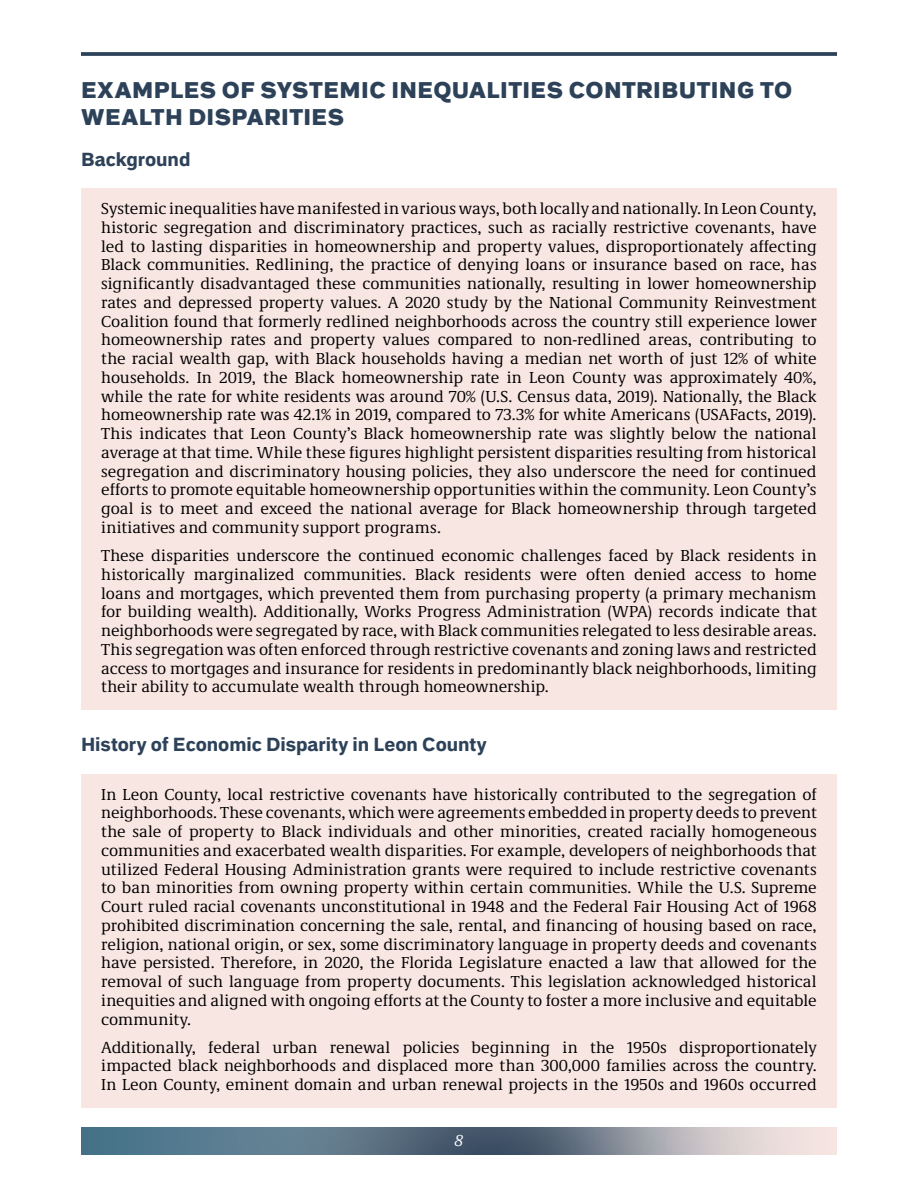
<style>
.page{position:relative;width:918px;height:1188px;background:#fff}
.page>*{position:absolute;margin:0;border:0;box-sizing:border-box;transform-origin:0 0}
.Heading_1{font:900 22.5px/26.2px "Embarcadero MVB Pro";letter-spacing:.015em;color:#2d4259}
.Heading_2{font:700 expanded 18.75px "Embarcadero MVB Pro";color:#2d4259}
.Body_Text_Highlight{font:16.5px/18.8px "Demos Next Pro";color:#000;text-align:justify}
.t1{font:italic 16.5px "Demos Next Pro";color:#fff}
</style>
<div class="page">
<div style="left:81px;top:188px;width:756px;height:363px;background:#f8e6e2"></div>
<div style="left:81px;top:535px;width:756px;height:175px;background:#f8e6e2"></div>
<div style="left:81px;top:774px;width:756px;height:268px;background:#f8e6e2"></div>
<div style="left:81px;top:1027px;width:756px;height:81px;background:#f8e6e2"></div>
<svg style="left:81px;top:52px;width:756px;height:4px;background:#394d63"></svg>
<img style="left:81px;top:1127px;width:756px;height:27px">
<p class="Heading_1" style="left:81px;top:77px;width:713px">EXAMPLES OF SYSTEMIC INEQUALITIES CONTRIBUTING TO<br>WEALTH DISPARITIES</p>
<p class="Heading_2" style="left:81px;top:146px;width:111px">Background</p>
<p class="Body_Text_Highlight" style="left:101px;top:199px;width:717px">Systemic inequalities have manifested in various ways, both locally and nationally. In Leon County, historic segregation and discriminatory practices, such as racially restrictive covenants, have led to lasting disparities in homeownership and property values, disproportionately affecting Black communities. Redlining, the practice of denying loans or insurance based on race, has significantly disadvantaged these communities nationally, resulting in lower homeownership rates and depressed property values. A 2020 study by the National Community Reinvestment Coalition found that formerly redlined neighborhoods across the country still experience lower homeownership rates and property values compared to non-redlined areas, contributing to the racial wealth gap, with Black households having a median net worth of just 12% of white households. In 2019, the Black homeownership rate in Leon County was approximately 40%, while the rate for white residents was around 70% (U.S. Census data, 2019). Nationally, the Black homeownership rate was 42.1% in 2019, compared to 73.3% for white Americans (USAFacts, 2019).<br>This indicates that Leon County’s Black homeownership rate was slightly below the national average at that time. While these figures highlight persistent disparities resulting from historical segregation and discriminatory housing policies, they also underscore the need for continued efforts to promote equitable homeownership opportunities within the community. Leon County’s goal is to meet and exceed the national average for Black homeownership through targeted initiatives and community support programs.</p>
<p class="Body_Text_Highlight" style="left:101px;top:545px;width:717px">These disparities underscore the continued economic challenges faced by Black residents in historically marginalized communities. Black residents were often denied access to home loans and mortgages, which prevented them from purchasing property (a primary mechanism for building wealth). Additionally, Works Progress Administration (WPA) records indicate that neighborhoods were segregated by race, with Black communities relegated to less desirable areas.<br>This segregation was often enforced through restrictive covenants and zoning laws and restricted access to mortgages and insurance for residents in predominantly black neighborhoods, limiting their ability to accumulate wealth through homeownership.</p>
<p class="Heading_2" style="left:81px;top:731px;width:407px">History of Economic Disparity in Leon County</p>
<p class="Body_Text_Highlight" style="left:101px;top:784px;width:717px">In Leon County, local restrictive covenants have historically contributed to the segregation of neighborhoods. These covenants, which were agreements embedded in property deeds to prevent the sale of property to Black individuals and other minorities, created racially homogeneous communities and exacerbated wealth disparities. For example, developers of neighborhoods that utilized Federal Housing Administration grants were required to include restrictive covenants to ban minorities from owning property within certain communities. While the U.S. Supreme Court ruled racial covenants unconstitutional in 1948 and the Federal Fair Housing Act of 1968 prohibited discrimination concerning the sale, rental, and financing of housing based on race, religion, national origin, or sex, some discriminatory language in property deeds and covenants have persisted. Therefore, in 2020, the Florida Legislature enacted a law that allowed for the removal of such language from property documents. This legislation acknowledged historical inequities and aligned with ongoing efforts at the County to foster a more inclusive and equitable community.</p>
<p class="Body_Text_Highlight" style="left:101px;top:1037px;width:717px">Additionally, federal urban renewal policies beginning in the 1950s disproportionately impacted black neighborhoods and displaced more than 300,000 families across the country.<br>In Leon County, eminent domain and urban renewal projects in the 1950s and 1960s occurred</p>
<p class="t1" style="left:455px;top:1130px;width:10px">8</p>
</div>
